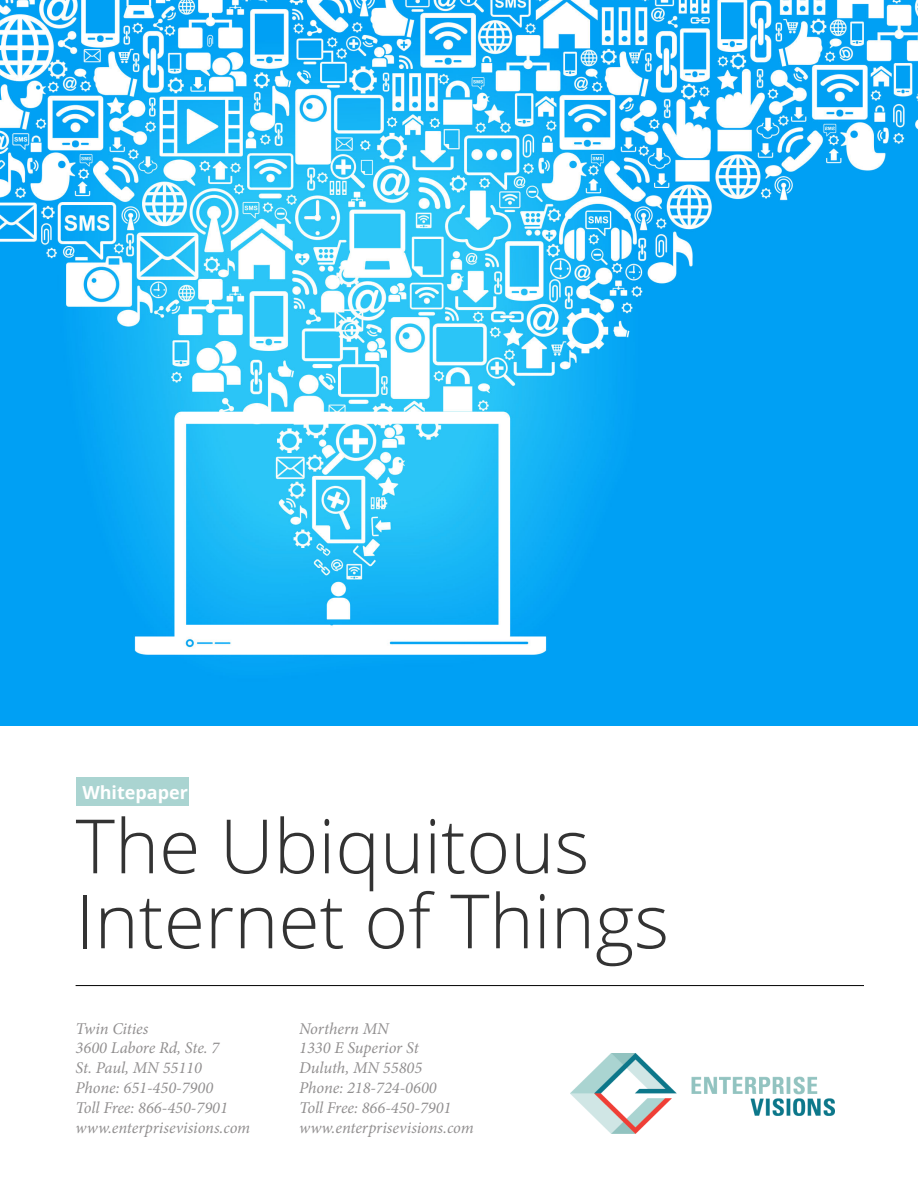
<style>
.page{position:relative;width:918px;height:1188px;background:#fff}
.page>*{position:absolute;margin:0;border:0;box-sizing:border-box;transform-origin:0 0}
.t1{font:300 75px "Open Sans";color:#333}
.t2{font:700 18px "Open Sans";color:#fff}
.t3{font:italic 16.5px/19.8px "Minion Pro";color:#231f20}
</style>
<div class="page">
<div style="left:77px;top:778px;width:112px;height:28px;background:#aad4d1"></div>
<img style="left:0;top:0;width:918px;height:726px">
<img style="left:570px;top:1053px;width:265px;height:81px">
<hr style="left:76px;top:985px;width:788px;height:1px;background:#000">
<p class="t2" style="left:82px;top:779px;width:107px">Whitepaper</p>
<p class="t1" style="left:76px;top:795px;width:515px">The Ubiquitous</p>
<p class="t1" style="left:76px;top:870px;width:595px">Internet of Things</p>
<p class="t3" style="left:76px;top:1018px;width:176px">Twin Cities<br>3600 Labore Rd, Ste. 7<br>St. Paul, MN 55110<br>Phone: 651-450-7900<br>Toll Free: 866-450-7901 www.enterprisevisions.com</p>
<p class="t3" style="left:299px;top:1018px;width:176px">Northern MN<br>1330 E Superior St<br>Duluth, MN 55805<br>Phone: 218-724-0600<br>Toll Free: 866-450-7901 www.enterprisevisions.com</p>
</div>
